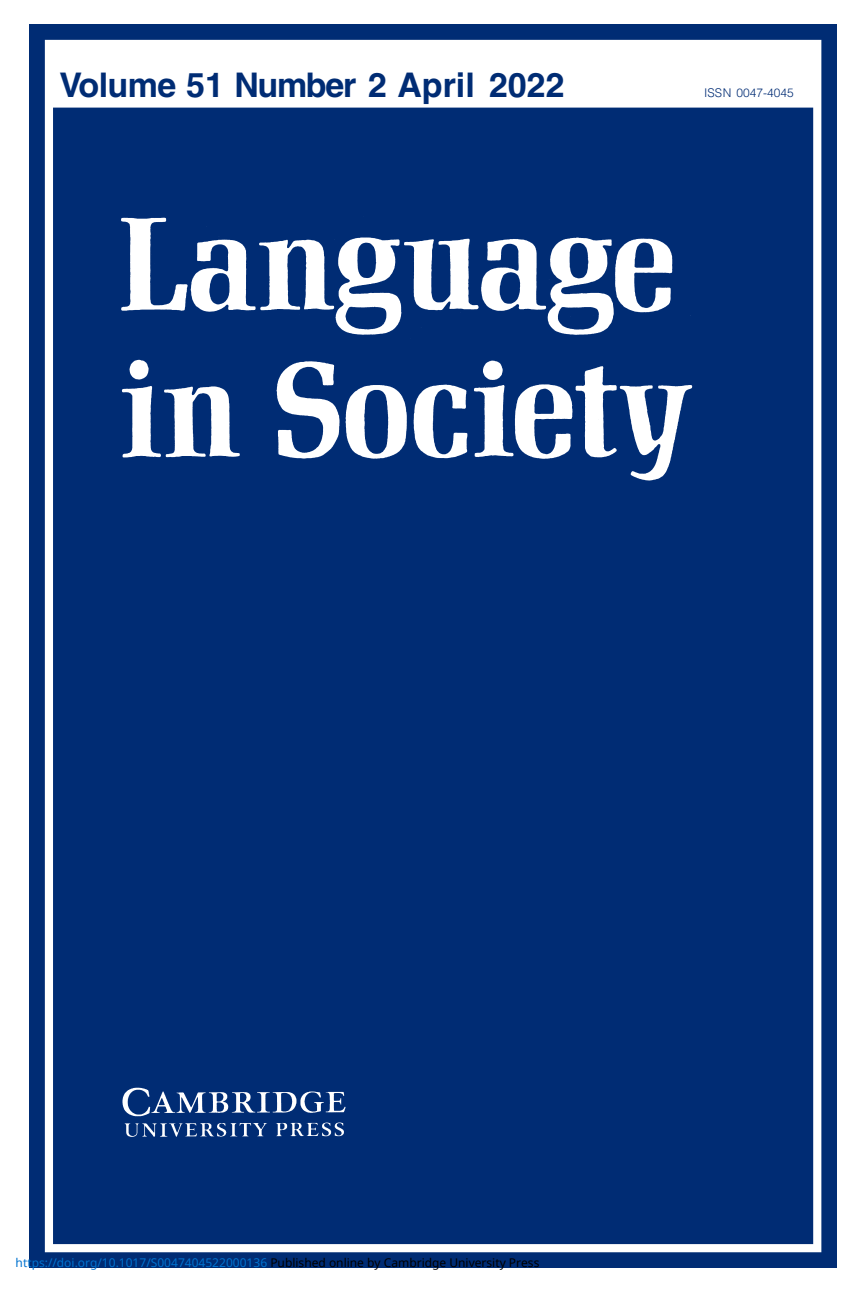
<style>
.page{position:relative;width:864px;height:1296px;background:#fff}
.page>*{position:absolute;margin:0;border:0;box-sizing:border-box;transform-origin:0 0}
.t1{font:700 34px "Helvetica";letter-spacing:-.015em;color:#002c74}
.t2{font:12px "Noto Sans";color:#0172cf}
.t3{font:300 12px "Helvetica";color:#002c74}
.s1{color:#000}
</style>
<div class="page">
<img style="left:29px;top:25px;width:807px;height:1243px">
<p class="t1" style="left:60px;top:72px;width:507px">Volume 51 Number 2 April 2022</p>
<p class="t3" style="left:704px;top:88px;width:91px">ISSN 0047-4045</p>
<p class="t2" style="left:16px;top:1255px;width:525px">https://doi.org/10.1017/S0047404522000136 <span class="s1">Published online by Cambridge University Press</span></p>
</div>
